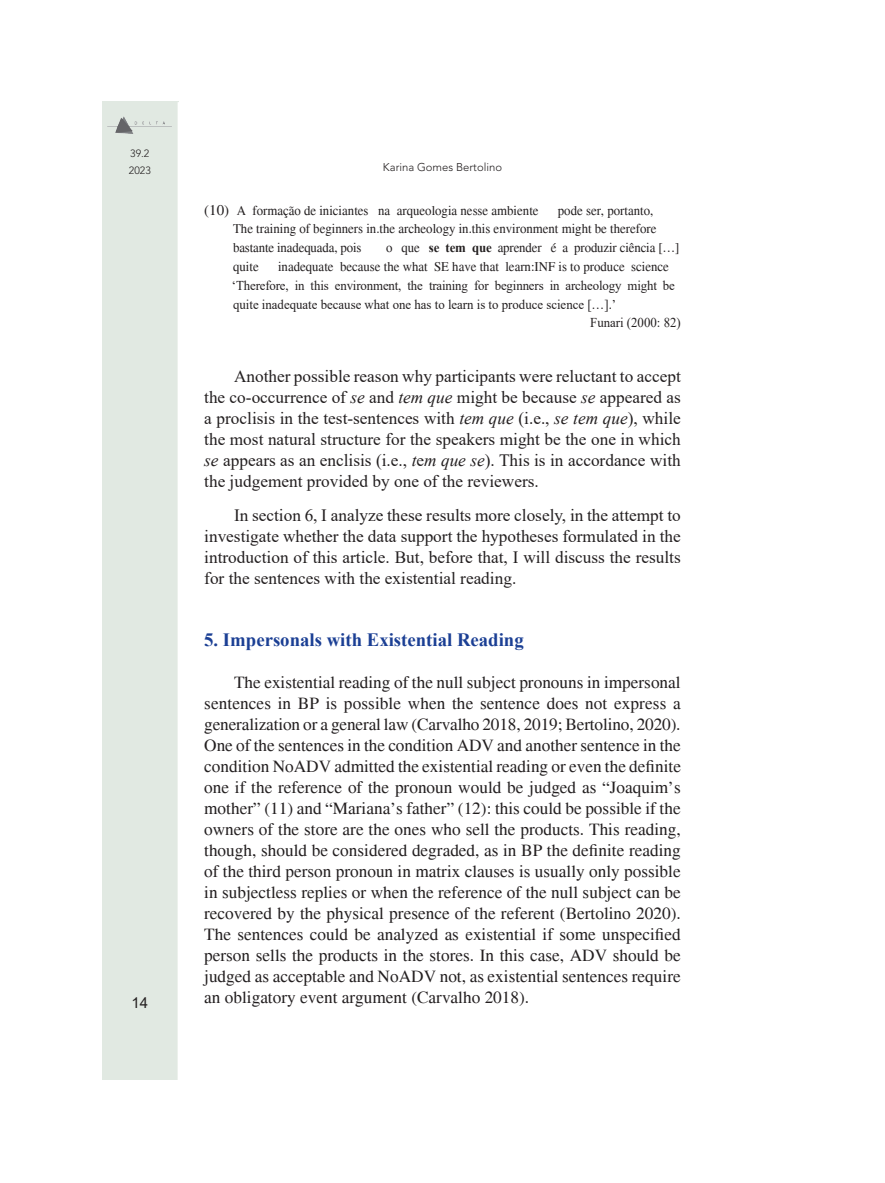
<style>
.page{position:relative;width:885px;height:1183px;background:#fff}
.page>*{position:absolute;margin:0;border:0;box-sizing:border-box;transform-origin:0 0}
.t1{font:700 18.75px "Times New Roman";color:#1b3f94}
.t2{font:17.25px/21px "Times";color:#231f20;text-align:justify}
.t3{font:17.25px/21px "Times New Roman";color:#231f20;text-align:justify}
.t4{font:15px "Arial";color:#231f20}
.t5{font:13.5px/18.8px "Times";color:#231f20;scale:.95 1}
.t6{font:13.5px "Times New Roman";letter-spacing:-.01em;color:#231f20;scale:.95 1}
.t7{font:300 11.25px "Avenir";color:#231f20}
.t8{font:300 10.5px/16.5px "Avenir";color:#231f20}
.s1{font-size:15px}
.s2{font-family:"Times New Roman";font-weight:700}
.s3{font-style:italic}
</style>
<div class="page">
<div style="left:102px;top:101px;width:77px;height:978px;background:#e1e9e2"></div>
<img style="left:107px;top:116px;width:65px;height:18px">
<hr style="left:178px;top:102px;width:4px;height:978px;background:#fff">
<p class="t8" style="left:129px;top:145px;width:23px">39.2<br>2023</p>
<p class="t4" style="left:131px;top:991px;width:18px">14</p>
<p class="t7" style="left:383px;top:160px;width:121px">Karina Gomes Bertolino</p>
<p class="t5" style="left:204px;top:201px;width:353px"><span class="s1">(10)</span> A formação de iniciantes na arqueologia nesse ambiente</p>
<p class="t5" style="left:233px;top:201px;width:447px;text-indent:325px">pode ser, portanto,<br>The training of beginners in.the archeology in.this environment might be therefore bastante inadequada, pois</p>
<p class="t5" style="left:386px;top:238px;width:310px">o que <span class="s2">se tem que</span> aprender é a produzir ciência […]</p>
<p class="t5" style="left:233px;top:257px;width:28px">quite</p>
<p class="t5" style="left:278px;top:257px;width:413px">inadequate because the what SE have that learn:INF is to produce science</p>
<p class="t6" style="left:232px;top:275px;width:468px">‘Therefore, in this environment, the training for beginners in archeology might be</p>
<p class="t6" style="left:233px;top:294px;width:405px">quite inadequate because what one has to learn is to produce science […].’</p>
<p class="t6" style="left:590px;top:313px;width:97px">Funari (2000: 82)</p>
<p class="t3" style="left:204px;top:365px;width:478px;text-indent:30px">Another possible reason why participants were reluctant to accept the co-occurrence of <span class="s3">se</span> and <span class="s3">tem que</span> might be because <span class="s3">se</span> appeared as a proclisis in the test-sentences with <span class="s3">tem que</span> (i.e., <span class="s3">se tem que</span>), while the most natural structure for the speakers might be the one in which <span class="s3">se</span> appears as an enclisis (i.e., <span class="s3">t</span>e<span class="s3">m que se</span>). This is in accordance with the judgement provided by one of the reviewers.</p>
<p class="t3" style="left:204px;top:504px;width:478px;text-indent:30px">In section 6, I analyze these results more closely, in the attempt to investigate whether the data support the hypotheses formulated in the introduction of this article. But, before that, I will discuss the results for the sentences with the existential reading.</p>
<p class="t1" style="left:204px;top:626px;width:321px">5. Impersonals with Existential Reading</p>
<p class="t2" style="left:204px;top:671px;width:478px;text-indent:30px">The existential reading of the null subject pronouns in impersonal sentences in BP is possible when the sentence does not express a generalization or a general law (Carvalho 2018, 2019; Bertolino, 2020).<br>One of the sentences in the condition ADV and another sentence in the condition NoADV admitted the existential reading or even the definite one if the reference of the pronoun would be judged as “Joaquim’s mother” (11) and “Mariana’s father” (12): this could be possible if the owners of the store are the ones who sell the products. This reading, though, should be considered degraded, as in BP the definite reading of the third person pronoun in matrix clauses is usually only possible in subjectless replies or when the reference of the null subject can be recovered by the physical presence of the referent (Bertolino 2020).<br>The sentences could be analyzed as existential if some unspecified person sells the products in the stores. In this case, ADV should be judged as acceptable and NoADV not, as existential sentences require an obligatory event argument (Carvalho 2018).</p>
</div>
